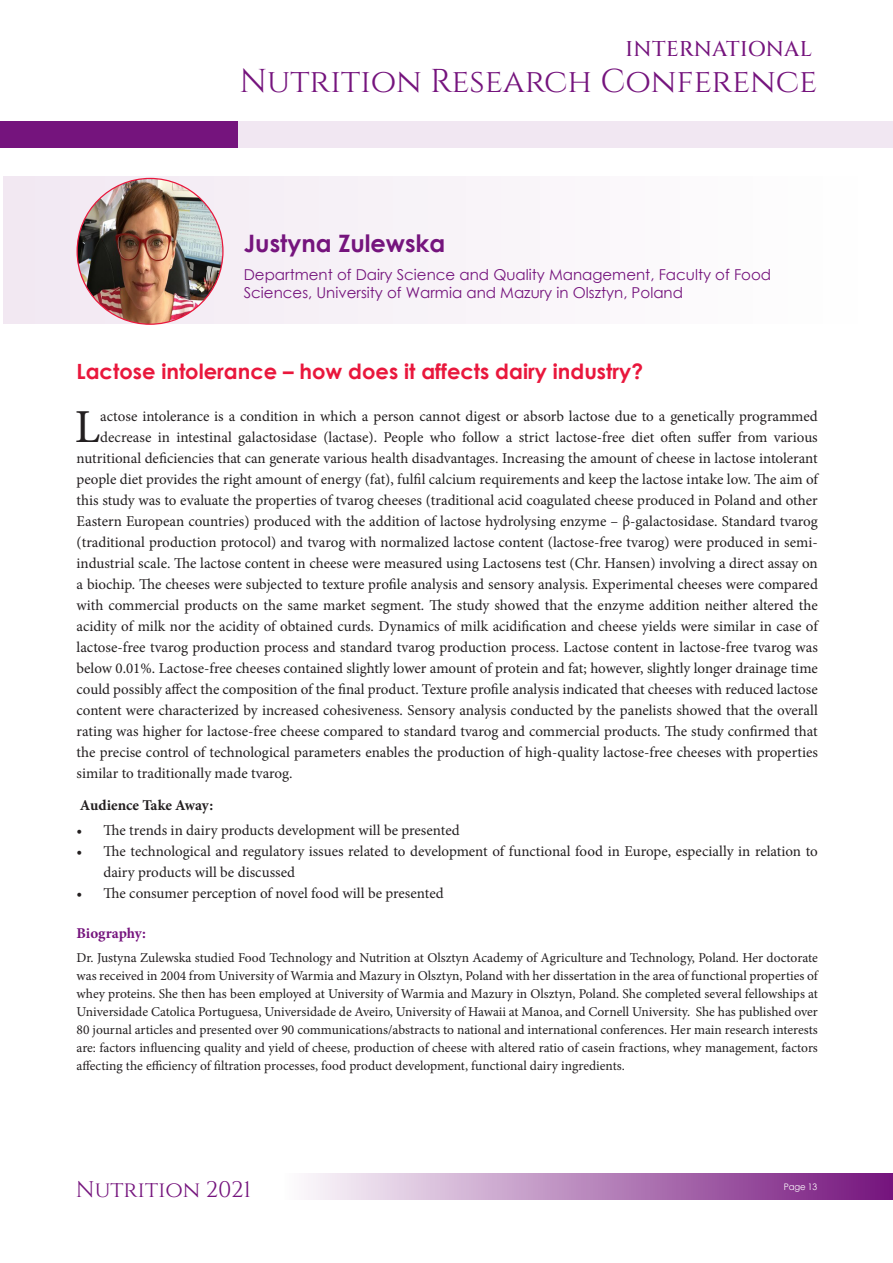
<style>
.page{position:relative;width:893px;height:1263px;background:#fff}
.page>*{position:absolute;margin:0;border:0;box-sizing:border-box;transform-origin:0 0}
.Abstract{font:47.25px "Minion Pro";color:#231f20}
.t1{font:33px "Cinzel";color:#75147d}
.Keynote_Title{font:700 24px "Century Gothic";color:#75147d}
.t2{font:22.5px "Cinzel";color:#75147d}
.t3{font:500 21.3px "Cinzel";letter-spacing:.01em;color:#75147d}
.Keynote_Title-2{font:700 21px "Century Gothic";color:#e9173c}
.Abstract-2{font:15px/21px "Minion Pro";color:#231f20}
.Keynote_Affiliation{font:15px/18px "Century Gothic";color:#75147d}
.Abstract-3{font:700 15px "Minion Pro";color:#231f20}
.Biography_Heading_Co{font:700 15px "Minion Pro";color:#75147d}
.Biography_Content{font:13.5px/18px "Minion Pro";color:#231f20;text-align:justify}
.t4{font:9px "Century Gothic";letter-spacing:-.01em;color:#fff;scale:.95 1}
</style>
<div class="page">
<div style="left:284px;top:1173px;width:609px;height:26px;background:linear-gradient(to right,#fefdfe,#75147d)"></div>
<div style="left:0;top:121px;width:893px;height:27px;background:#f1e7f2"></div>
<div style="left:0;top:121px;width:237px;height:27px;background:#75147d"></div>
<div style="left:3px;top:176px;width:890px;height:147px;background:#f9f5f9"></div>
<img style="left:77px;top:178px;width:146px;height:146px;border-radius:73px">
<h3 class="t3" style="left:626px;top:35px;width:188px">INTERNATIONAL</h3>
<h2 class="t1" style="left:239px;top:60px;width:579px">Nutrition Research Conference</h2>
<p class="Keynote_Title" style="left:244px;top:225px;width:203px">Justyna Zulewska</p>
<p class="Keynote_Affiliation" style="left:244px;top:266px;width:529px">Department of Dairy Science and Quality Management, Faculty of Food<br>Sciences, University of Warmia and Mazury in Olsztyn, Poland</p>
<p class="Keynote_Title-2" style="left:77px;top:355px;width:568px">Lactose intolerance – how does it affects dairy industry?</p>
<p class="Abstract" style="left:75px;top:396px;width:27px">L</p>
<p class="Abstract-2" style="left:100px;top:406px;width:719px">actose intolerance is a condition in which a person cannot digest or absorb lactose due to a genetically programmed</p>
<p class="Abstract-2" style="left:100px;top:427px;width:719px">decrease in intestinal galactosidase (lactase). People who follow a strict lactose-free diet often suffer from various</p>
<p class="Abstract-2" style="left:77px;top:448px;width:743px">nutritional deficiencies that can generate various health disadvantages. Increasing the amount of cheese in lactose intolerant</p>
<p class="Abstract-2" style="left:77px;top:469px;width:743px">people diet provides the right amount of energy (fat), fulfil calcium requirements and keep the lactose intake low. The aim of</p>
<p class="Abstract-2" style="left:77px;top:490px;width:743px">this study was to evaluate the properties of tvarog cheeses (traditional acid coagulated cheese produced in Poland and other</p>
<p class="Abstract-2" style="left:77px;top:511px;width:743px">Eastern European countries) produced with the addition of lactose hydrolysing enzyme – β-galactosidase. Standard tvarog</p>
<p class="Abstract-2" style="left:77px;top:532px;width:743px">(traditional production protocol) and tvarog with normalized lactose content (lactose-free tvarog) were produced in semi-</p>
<p class="Abstract-2" style="left:77px;top:553px;width:743px">industrial scale. The lactose content in cheese were measured using Lactosens test (Chr. Hansen) involving a direct assay on</p>
<p class="Abstract-2" style="left:77px;top:574px;width:743px">a biochip. The cheeses were subjected to texture profile analysis and sensory analysis. Experimental cheeses were compared</p>
<p class="Abstract-2" style="left:77px;top:595px;width:743px">with commercial products on the same market segment. The study showed that the enzyme addition neither altered the</p>
<p class="Abstract-2" style="left:77px;top:616px;width:743px">acidity of milk nor the acidity of obtained curds. Dynamics of milk acidification and cheese yields were similar in case of</p>
<p class="Abstract-2" style="left:77px;top:637px;width:743px">lactose-free tvarog production process and standard tvarog production process. Lactose content in lactose-free tvarog was</p>
<p class="Abstract-2" style="left:77px;top:658px;width:743px">below 0.01%. Lactose-free cheeses contained slightly lower amount of protein and fat; however, slightly longer drainage time</p>
<p class="Abstract-2" style="left:77px;top:679px;width:743px">could possibly affect the composition of the final product. Texture profile analysis indicated that cheeses with reduced lactose</p>
<p class="Abstract-2" style="left:77px;top:700px;width:743px">content were characterized by increased cohesiveness. Sensory analysis conducted by the panelists showed that the overall</p>
<p class="Abstract-2" style="left:77px;top:721px;width:743px">rating was higher for lactose-free cheese compared to standard tvarog and commercial products. The study confirmed that</p>
<p class="Abstract-2" style="left:77px;top:742px;width:743px">the precise control of technological parameters enables the production of high-quality lactose-free cheeses with properties</p>
<p class="Abstract-2" style="left:77px;top:763px;width:218px">similar to traditionally made tvarog.</p>
<p class="Abstract-3" style="left:80px;top:795px;width:135px">Audience Take Away:</p>
<p class="Abstract-2" style="left:77px;top:820px;width:385px">• The trends in dairy products development will be presented</p>
<p class="Abstract-2" style="left:104px;top:841px;width:716px;text-indent:-27px">• The technological and regulatory issues related to development of functional food in Europe, especially in relation to dairy products will be discussed</p>
<p class="Abstract-2" style="left:77px;top:883px;width:369px">• The consumer perception of novel food will be presented</p>
<p class="Biography_Heading_Co" style="left:77px;top:922px;width:71px">Biography:</p>
<p class="Biography_Content" style="left:77px;top:949px;width:743px">Dr. Justyna Zulewska studied Food Technology and Nutrition at Olsztyn Academy of Agriculture and Technology, Poland. Her doctorate was received in 2004 from University of Warmia and Mazury in Olsztyn, Poland with her dissertation in the area of functional properties of whey proteins. She then has been employed at University of Warmia and Mazury in Olsztyn, Poland. She completed several fellowships at Universidade Catolica Portuguesa, Universidade de Aveiro, University of Hawaii at Manoa, and Cornell University. She has published over 80 journal articles and presented over 90 communications/abstracts to national and international conferences. Her main research interests are: factors influencing quality and yield of cheese, production of cheese with altered ratio of casein fractions, whey management, factors affecting the efficiency of filtration processes, food product development, functional dairy ingredients.</p>
<h3 class="t2" style="left:76px;top:1175px;width:177px">Nutrition 2021</h3>
<p class="t4" style="left:784px;top:1180px;width:37px">Page 13</p>
</div>
